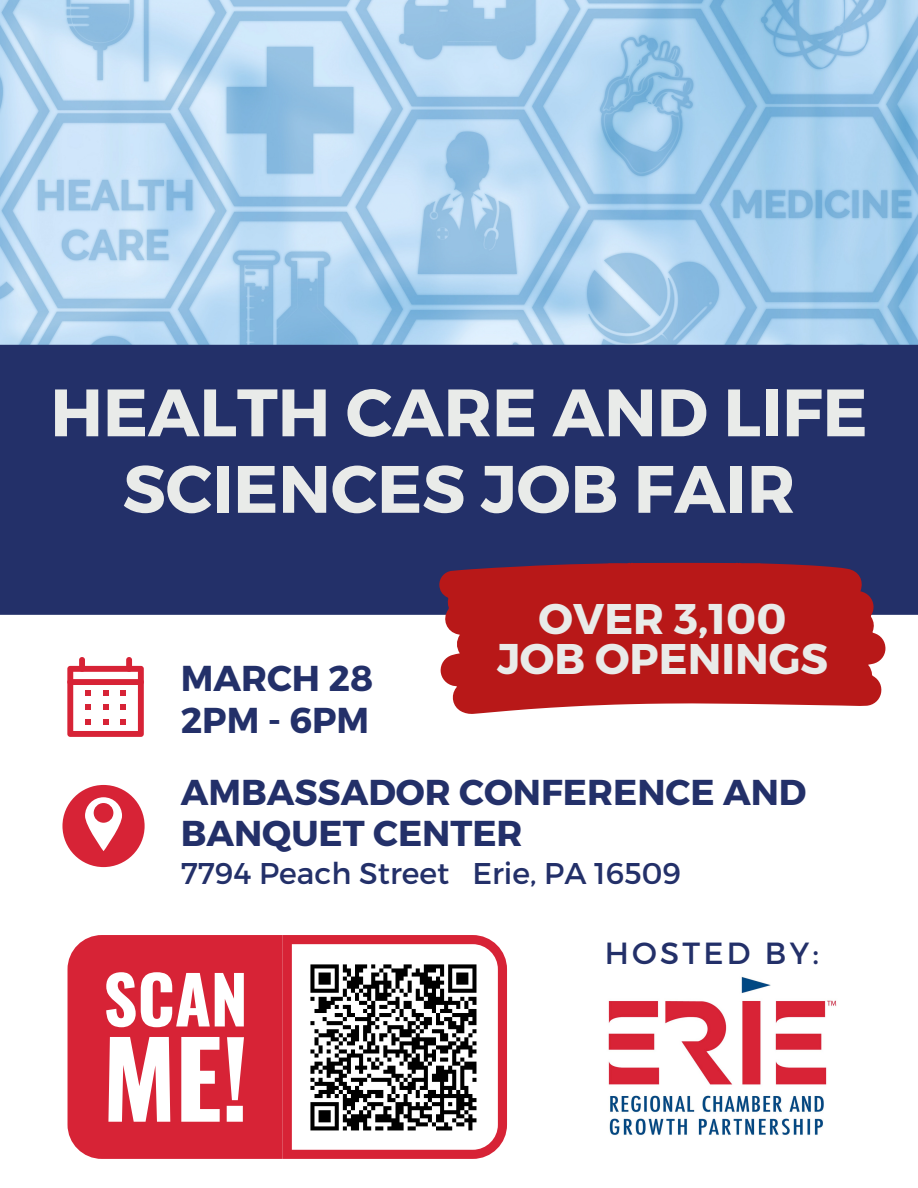
<style>
.page{position:relative;width:918px;height:1188px;background:#fff}
.page>*{position:absolute;margin:0;border:0;box-sizing:border-box;transform-origin:0 0}
.t1{font:700 66.9px/76.5px "Montserrat";color:#e9ebe9;text-align:center}
.t2{font:700 42.9px/40.5px "Montserrat";color:#e9ebe9;text-align:center}
.t3{font:700 36px/41.7px "Montserrat";color:#233069}
.t4{font:30.6px "Montserrat";letter-spacing:.105em;color:#233069}
.t5{font:30px "Montserrat";color:#233069}
</style>
<div class="page">
<img style="left:608px;top:977px;width:229px;height:158px">
<svg style="left:67px;top:657px;width:77px;height:80px"></svg>
<svg style="left:62px;top:785px;width:83px;height:82px"></svg>
<img style="left:0;top:0;width:918px;height:345px">
<div style="left:0;top:345px;width:918px;height:270px;background:#233069"></div>
<div style="left:68px;top:935px;width:215px;height:224px;background:#d72336"></div>
<svg style="left:106px;top:972px;width:138px;height:55px"></svg>
<svg style="left:108px;top:1037px;width:62px;height:85px"></svg>
<svg style="left:181px;top:1037px;width:39px;height:85px"></svg>
<svg style="left:227px;top:1037px;width:17px;height:85px"></svg>
<svg style="left:283px;top:935px;width:224px;height:224px"></svg>
<div style="left:302px;top:956px;width:183px;height:183px;background:#fff"></div>
<svg style="left:310px;top:964px;width:167px;height:167px"></svg>
<svg style="left:439px;top:562px;width:447px;height:152px;background:#b72b2d"></svg>
<h1 class="t1" style="left:50px;top:371px;width:819px">HEALTH CARE AND LIFE<br>SCIENCES JOB FAIR</h1>
<p class="t3" style="left:181px;top:656px;width:194px">MARCH 28<br>2PM - 6PM</p>
<p class="t2" style="left:497px;top:596px;width:333px">OVER 3,100<br>JOB OPENINGS</p>
<p class="t3" style="left:181px;top:769px;width:627px">AMBASSADOR CONFERENCE AND<br>BANQUET CENTER</p>
<p class="t5" style="left:181px;top:854px;width:502px">7794 Peach Street Erie, PA 16509</p>
<p class="t4" style="left:605px;top:933px;width:216px">HOSTED BY:</p>
</div>
